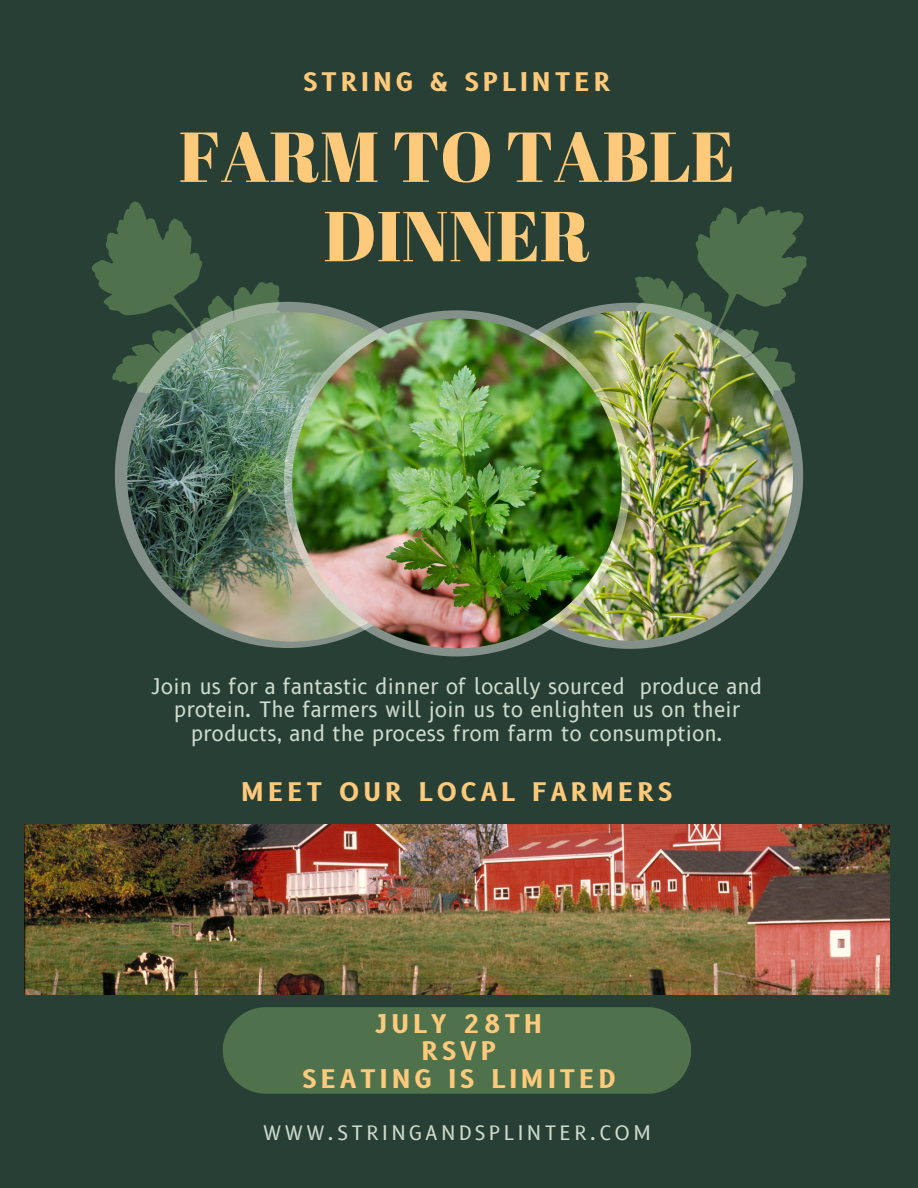
<style>
.page{position:relative;width:918px;height:1188px;background:#273f34}
.page>*{position:absolute;margin:0;border:0;box-sizing:border-box;transform-origin:0 0}
.t1{font:70.5px "Abril Fatface";color:#fdca7c}
.t2{font:700 25.05px "B612";letter-spacing:.175em;color:#fdca7c}
.t3{font:20.7px/23.2px "B612";color:#cedbcd;text-align:center}
.t4{font:19.35px "B612";letter-spacing:.175em;color:#cedbcd}
</style>
<div class="page">
<svg style="left:603px;top:206px;width:204px;height:223px"></svg>
<svg style="left:457px;top:303px;width:346px;height:346px;fill:#83918a"></svg>
<img style="left:24px;top:825px;width:866px;height:169px">
<svg style="left:91px;top:201px;width:222px;height:245px"></svg>
<svg style="left:115px;top:302px;width:346px;height:346px;fill:#83918a"></svg>
<img style="left:127px;top:312px;width:330px;height:330px;border-radius:50%">
<img style="left:463px;top:311px;width:330px;height:330px;border-radius:50%">
<img style="left:284px;top:310px;width:346px;height:347px;border-radius:50%">
<img style="left:292px;top:319px;width:330px;height:329px;border-radius:50%">
<div style="left:223px;top:1007px;width:468px;height:87px;background:#4f724c;border-radius:43px"></div>
<p class="t2" style="left:304px;top:67px;width:308px">STRING &amp; SPLINTER</p>
<p class="t1" style="left:179px;top:107px;width:558px">FARM TO TABLE</p>
<p class="t1" style="left:323px;top:187px;width:269px">DINNER</p>
<p class="t3" style="left:152px;top:675px;width:612px">Join us for a fantastic dinner of locally sourced produce and protein. The farmers will join us to enlighten us on their products, and the process from farm to consumption.</p>
<p class="t2" style="left:242px;top:777px;width:432px">MEET OUR LOCAL FARMERS</p>
<p class="t2" style="left:376px;top:1008px;width:167px">JULY 28TH</p>
<p class="t2" style="left:422px;top:1036px;width:76px">RSVP</p>
<p class="t2" style="left:303px;top:1063px;width:314px">SEATING IS LIMITED</p>
<p class="t4" style="left:263px;top:1121px;width:389px">WWW.STRINGANDSPLINTER.COM</p>
</div>
